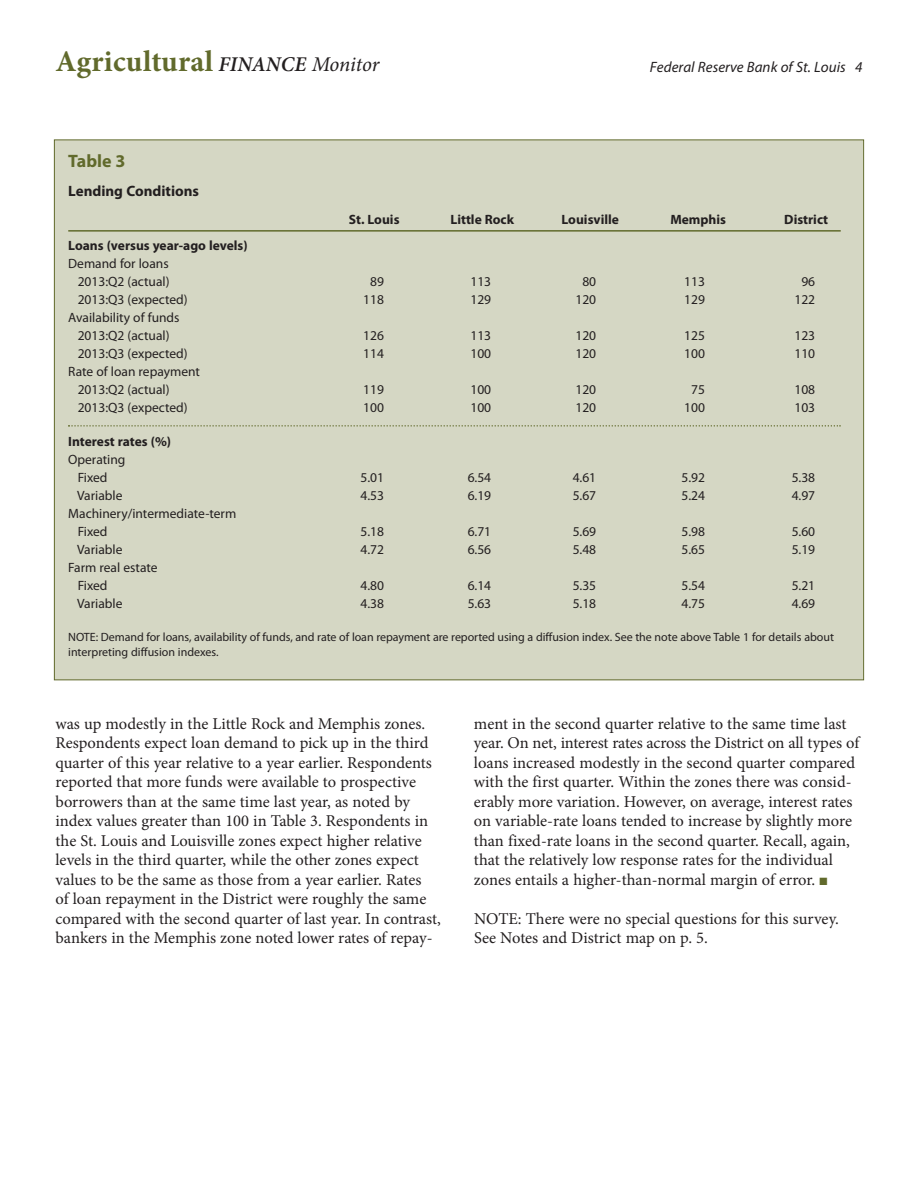
<style>
.page{position:relative;width:918px;height:1188px;background:#fff}
.page>*{position:absolute;margin:0;border:0;box-sizing:border-box;transform-origin:0 0}
.t1{font:700 30px "Minion Pro";letter-spacing:.01em;color:#616a2c}
.t2{font:700 18px "Myriad Pro";color:#616a2c}
.t3{font:16.5px/19.5px "Minion Pro";letter-spacing:-.005em;color:#231f20}
.t4{font:italic 15px "Myriad Pro";letter-spacing:.005em;color:#231f20}
.t5{font:700 15px "Myriad Pro";color:#231f20}
.t6{font:13.5px/18px "Myriad Pro";color:#231f20}
.t7{font:700 13.5px "Myriad Pro";color:#231f20}
.t8{font:12px/15px "Myriad Pro";letter-spacing:-.005em;color:#231f20}
.s1{font-weight:600;font-style:italic;font-size:21px;color:#231f20}
.s2{font-weight:400;font-style:italic;font-size:21px;color:#231f20}
.s3{color:#616a2c}
</style>
<div class="page">
<div style="left:55px;top:140px;width:808px;height:540px;background:#d5d7c4"></div>
<hr style="left:68px;top:230px;width:773px;height:2px;background:#616a2c">
<svg style="left:68px;top:425px;width:773px;height:2px"></svg>
<h1 class="t1" style="left:56px;top:51px;width:326px">Agricultural <span class="s1">FINANCE</span> <span class="s2">Monitor</span></h1>
<p class="t4" style="left:650px;top:61px;width:214px">Federal Reserve Bank of St. Louis 4</p>
<p class="t2" style="left:68px;top:154px;width:59px">Table 3</p>
<p class="t5" style="left:68px;top:185px;width:132px">Lending Conditions</p>
<p class="t7" style="left:68px;top:240px;width:181px">Loans (versus year-ago levels)</p>
<p class="t6" style="left:68px;top:255px;width:103px;text-align:right">Demand for loans<br>2013:Q2 (actual)</p>
<p class="t7" style="left:349px;top:215px;width:52px">St. Louis</p>
<p class="t7" style="left:450px;top:215px;width:65px">Little Rock</p>
<p class="t7" style="left:562px;top:215px;width:59px">Louisville</p>
<p class="t7" style="left:670px;top:215px;width:57px">Memphis</p>
<p class="t7" style="left:784px;top:215px;width:46px">District</p>
<p class="t6" style="left:370px;top:273px;width:15px">89</p>
<p class="t6" style="left:470px;top:273px;width:22px">113</p>
<p class="t6" style="left:582px;top:273px;width:15px">80</p>
<p class="t6" style="left:684px;top:273px;width:22px">113</p>
<p class="t6" style="left:801px;top:273px;width:15px">96</p>
<p class="t6" style="left:78px;top:291px;width:111px">2013:Q3 (expected)</p>
<p class="t6" style="left:363px;top:291px;width:22px">118</p>
<p class="t6" style="left:470px;top:291px;width:22px">129</p>
<p class="t6" style="left:575px;top:291px;width:22px">120</p>
<p class="t6" style="left:684px;top:291px;width:22px">129</p>
<p class="t6" style="left:794px;top:291px;width:22px">122</p>
<p class="t6" style="left:68px;top:309px;width:113px;text-align:center">Availability of funds<br>2013:Q2 (actual)</p>
<p class="t6" style="left:363px;top:327px;width:22px">126</p>
<p class="t6" style="left:470px;top:327px;width:22px">113</p>
<p class="t6" style="left:575px;top:327px;width:22px">120</p>
<p class="t6" style="left:684px;top:327px;width:22px">125</p>
<p class="t6" style="left:794px;top:327px;width:22px">123</p>
<p class="t6" style="left:78px;top:345px;width:111px">2013:Q3 (expected)</p>
<p class="t6" style="left:363px;top:345px;width:22px">114</p>
<p class="t6" style="left:470px;top:345px;width:22px">100</p>
<p class="t6" style="left:575px;top:345px;width:22px">120</p>
<p class="t6" style="left:684px;top:345px;width:22px">100</p>
<p class="t6" style="left:794px;top:345px;width:22px">110</p>
<p class="t6" style="left:78px;top:363px;width:124px;text-indent:-9px">Rate of loan repayment<br>2013:Q2 (actual)</p>
<p class="t6" style="left:363px;top:381px;width:22px">119</p>
<p class="t6" style="left:470px;top:381px;width:22px">100</p>
<p class="t6" style="left:575px;top:381px;width:22px">120</p>
<p class="t6" style="left:691px;top:381px;width:15px">75</p>
<p class="t6" style="left:794px;top:381px;width:22px">108</p>
<p class="t6" style="left:78px;top:399px;width:111px">2013:Q3 (expected)</p>
<p class="t6" style="left:363px;top:399px;width:22px">100</p>
<p class="t6" style="left:470px;top:399px;width:22px">100</p>
<p class="t6" style="left:575px;top:399px;width:22px">120</p>
<p class="t6" style="left:684px;top:399px;width:22px">100</p>
<p class="t6" style="left:794px;top:399px;width:22px">103</p>
<p class="t7" style="left:68px;top:437px;width:104px">Interest rates (%)</p>
<p class="t6" style="left:78px;top:452px;width:49px;text-indent:-9px">Operating<br>Fixed</p>
<p class="t6" style="left:360px;top:470px;width:25px">5.01</p>
<p class="t6" style="left:468px;top:470px;width:25px">6.54</p>
<p class="t6" style="left:573px;top:470px;width:25px">4.61</p>
<p class="t6" style="left:681px;top:470px;width:25px">5.92</p>
<p class="t6" style="left:792px;top:470px;width:25px">5.38</p>
<p class="t6" style="left:77px;top:488px;width:47px">Variable</p>
<p class="t6" style="left:360px;top:488px;width:25px">4.53</p>
<p class="t6" style="left:468px;top:488px;width:25px">6.19</p>
<p class="t6" style="left:573px;top:488px;width:25px">5.67</p>
<p class="t6" style="left:681px;top:488px;width:25px">5.24</p>
<p class="t6" style="left:792px;top:488px;width:25px">4.97</p>
<p class="t6" style="left:78px;top:506px;width:160px;text-indent:-9px">Machinery/intermediate-term<br>Fixed</p>
<p class="t6" style="left:360px;top:524px;width:25px">5.18</p>
<p class="t6" style="left:468px;top:524px;width:25px">6.71</p>
<p class="t6" style="left:573px;top:524px;width:25px">5.69</p>
<p class="t6" style="left:681px;top:524px;width:25px">5.98</p>
<p class="t6" style="left:792px;top:524px;width:25px">5.60</p>
<p class="t6" style="left:77px;top:542px;width:47px">Variable</p>
<p class="t6" style="left:360px;top:542px;width:25px">4.72</p>
<p class="t6" style="left:468px;top:542px;width:25px">6.56</p>
<p class="t6" style="left:573px;top:542px;width:25px">5.48</p>
<p class="t6" style="left:681px;top:542px;width:25px">5.65</p>
<p class="t6" style="left:792px;top:542px;width:25px">5.19</p>
<p class="t6" style="left:78px;top:560px;width:81px;text-indent:-9px">Farm real estate<br>Fixed</p>
<p class="t6" style="left:360px;top:578px;width:25px">4.80</p>
<p class="t6" style="left:468px;top:578px;width:25px">6.14</p>
<p class="t6" style="left:573px;top:578px;width:25px">5.35</p>
<p class="t6" style="left:681px;top:578px;width:25px">5.54</p>
<p class="t6" style="left:792px;top:578px;width:25px">5.21</p>
<p class="t6" style="left:77px;top:596px;width:47px">Variable</p>
<p class="t6" style="left:360px;top:596px;width:25px">4.38</p>
<p class="t6" style="left:468px;top:596px;width:25px">5.63</p>
<p class="t6" style="left:573px;top:596px;width:25px">5.18</p>
<p class="t6" style="left:681px;top:596px;width:25px">4.75</p>
<p class="t6" style="left:792px;top:596px;width:25px">4.69</p>
<p class="t8" style="left:68px;top:631px;width:767px">NOTE: Demand for loans, availability of funds, and rate of loan repayment are reported using a diffusion index. See the note above Table 1 for details about interpreting diffusion indexes.</p>
<p class="t3" style="left:55px;top:715px;width:387px">was up modestly in the Little Rock and Memphis zones.<br>Respondents expect loan demand to pick up in the third quarter of this year relative to a year earlier. Respondents reported that more funds were available to prospective borrowers than at the same time last year, as noted by index values greater than 100 in Table 3. Respondents in the St. Louis and Louisville zones expect higher relative levels in the third quarter, while the other zones expect values to be the same as those from a year earlier. Rates<br>of loan repayment in the District were roughly the same compared with the second quarter of last year. In contrast, bankers in the Memphis zone noted lower rates of repay-</p>
<p class="t3" style="left:474px;top:715px;width:387px">ment in the second quarter relative to the same time last year. On net, interest rates across the District on all types of loans increased modestly in the second quarter compared with the first quarter. Within the zones there was consid&shy;erably more variation. However, on average, interest rates on variable-rate loans tended to increase by slightly more than fixed-rate loans in the second quarter. Recall, again, that the relatively low response rates for the individual zones entails a higher-than-normal margin of error. <span class="s3">■</span></p>
<p class="t3" style="left:474px;top:910px;width:366px">NOTE: There were no special questions for this survey.<br>See Notes and District map on p. 5.</p>
</div>
